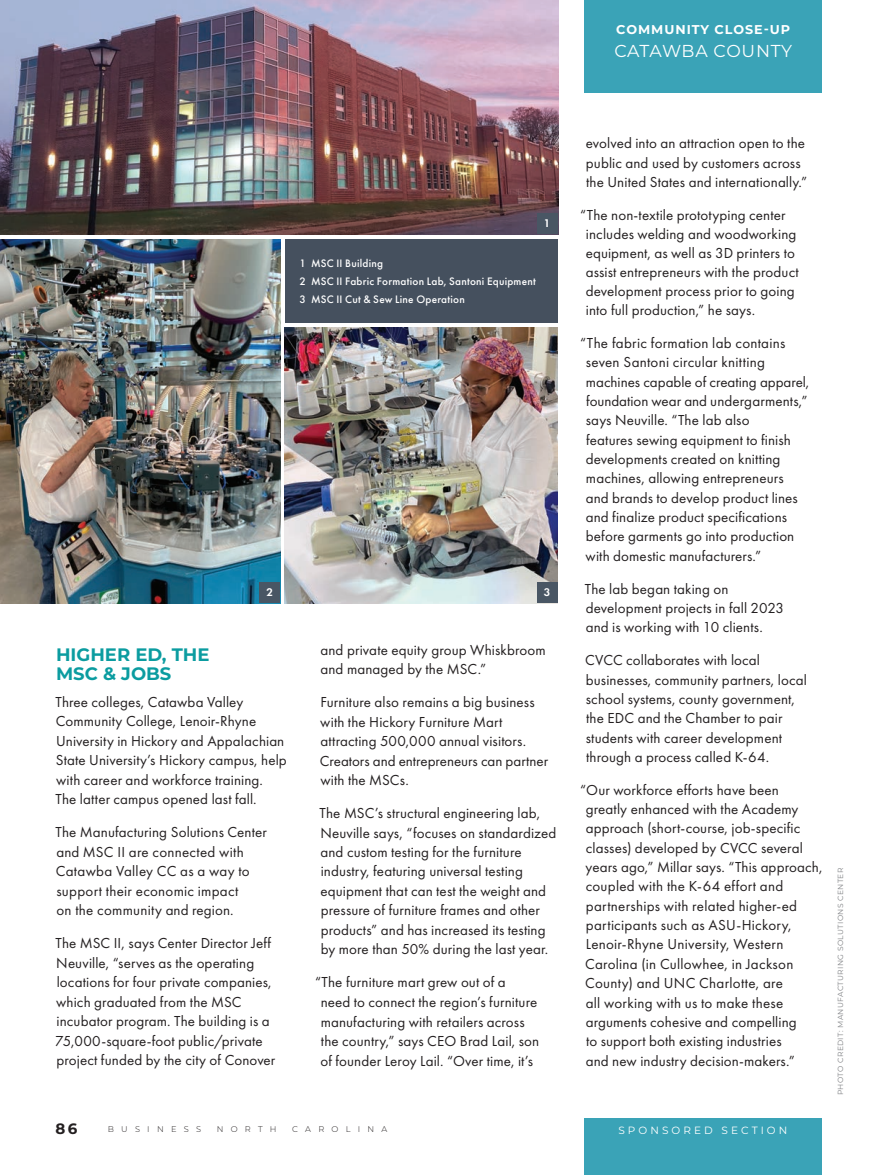
<style>
.page{position:relative;width:878px;height:1175px;background:#fff}
.page>*{position:absolute;margin:0;border:0;box-sizing:border-box;transform-origin:0 0}
.t1{font:700 18px/19.5px "Montserrat";color:#0b9ca0}
.t2{font:17.25px "Montserrat";letter-spacing:.025em;color:#fff}
.t3{font:15px/19.4px "Futura PT";letter-spacing:.01em;color:#231f20}
.t4{font:700 15px "Montserrat";color:#231f20}
.t5{font:700 12.75px "Montserrat";letter-spacing:.075em;color:#fff}
.t6{font:600 11.55px "Futura PT";color:#fff}
.t7{font:500 11.25px/18px "Futura PT";letter-spacing:.02em;color:#fff}
.t8{font:10.5px "Montserrat";letter-spacing:.29em;color:#fff}
.t9{font:300 8.25px "Montserrat";letter-spacing:.88em;color:#231f20}
.t10{font:7.5px "Montserrat";letter-spacing:.05em;color:#808285}
</style>
<div class="page">
<div style="left:584px;top:1118px;width:237px;height:56px;background:#3aa3b7"></div>
<div style="left:584px;top:0;width:237px;height:93px;background:#3aa3b7"></div>
<div style="left:285px;top:239px;width:272px;height:83px;background:#45505e"></div>
<img style="left:285px;top:327px;width:272px;height:276px">
<img style="left:0;top:239px;width:280px;height:364px">
<img style="left:0;top:0;width:558px;height:234px">
<div style="left:259px;top:582px;width:21px;height:21px;background:#495664"></div>
<div style="left:536px;top:582px;width:21px;height:21px;background:#495664"></div>
<div style="left:536px;top:213px;width:21px;height:21px;background:#495664"></div>
<p class="t5" style="left:616px;top:20px;width:175px">COMMUNITY CLOSE-UP</p>
<p class="t2" style="left:614px;top:39px;width:179px">CATAWBA COUNTY</p>
<p class="t6" style="left:543px;top:216px;width:8px">1</p>
<p class="t7" style="left:299px;top:254px;width:238px">1 MSC II Building<br>2 MSC II Fabric Formation Lab, Santoni Equipment<br>3 MSC II Cut &amp; Sew Line Operation</p>
<p class="t6" style="left:266px;top:585px;width:8px">2</p>
<p class="t6" style="left:543px;top:585px;width:8px">3</p>
<p class="t1" style="left:56px;top:644px;width:155px">HIGHER ED, THE<br>MSC &amp; JOBS</p>
<p class="t3" style="left:55px;top:691px;width:233px">Three colleges, Catawba Valley Community College, Lenoir-Rhyne University in Hickory and Appalachian State University’s Hickory campus, help with career and workforce training.<br>The latter campus opened last fall.</p>
<p class="t3" style="left:55px;top:822px;width:213px">The Manufacturing Solutions Center and MSC II are connected with<br>Catawba Valley CC as a way to support their economic impact<br>on the community and region.</p>
<p class="t3" style="left:55px;top:933px;width:222px">The MSC II, says Center Director Jeff Neuville, “serves as the operating locations for four private companies, which graduated from the MSC incubator program. The building is a 75,000-square-foot public/private project funded by the city of Conover</p>
<p class="t3" style="left:320px;top:640px;width:227px">and private equity group Whiskbroom and managed by the MSC.”</p>
<p class="t3" style="left:320px;top:692px;width:230px">Furniture also remains a big business with the Hickory Furniture Mart attracting 500,000 annual visitors.<br>Creators and entrepreneurs can partner with the MSCs.</p>
<p class="t3" style="left:319px;top:803px;width:238px">The MSC’s structural engineering lab, Neuville says, “focuses on standardized and custom testing for the furniture industry, featuring universal testing equipment that can test the weight and pressure of furniture frames and other products” and has increased its testing by more than 50% during the last year.</p>
<p class="t3" style="left:320px;top:972px;width:220px;text-indent:-5px">“The furniture mart grew out of a need to connect the region’s furniture manufacturing with retailers across the country,” says CEO Brad Lail, son of founder Leroy Lail. “Over time, it’s</p>
<p class="t3" style="left:585px;top:134px;width:223px">evolved into an attraction open to the public and used by customers across the United States and internationally.”</p>
<p class="t3" style="left:585px;top:205px;width:214px;text-indent:-5px">“The non-textile prototyping center includes welding and woodworking equipment, as well as 3D printers to assist entrepreneurs with the product development process prior to going into full production,” he says.</p>
<p class="t3" style="left:585px;top:333px;width:225px;text-indent:-5px">“The fabric formation lab contains seven Santoni circular knitting machines capable of creating apparel, foundation wear and undergarments,” says Neuville. “The lab also<br>features sewing equipment to finish developments created on knitting machines, allowing entrepreneurs and brands to develop product lines and finalize product specifications before garments go into production with domestic manufacturers.”</p>
<p class="t3" style="left:584px;top:579px;width:201px">The lab began taking on development projects in fall 2023 and is working with 10 clients.</p>
<p class="t3" style="left:585px;top:650px;width:223px">CVCC collaborates with local businesses, community partners, local school systems, county government, the EDC and the Chamber to pair students with career development through a process called K-64.</p>
<p class="t3" style="left:585px;top:780px;width:239px;text-indent:-5px">“Our workforce efforts have been greatly enhanced with the Academy approach (short-course, job-specific classes) developed by CVCC several years ago,” Millar says. “This approach, coupled with the K-64 effort and partnerships with related higher-ed participants such as ASU-Hickory, Lenoir-Rhyne University, Western Carolina (in Cullowhee, in Jackson County) and UNC Charlotte, are<br>all working with us to make these arguments cohesive and compelling<br>to support both existing industries<br>and new industry decision-makers.”</p>
<p class="t4" style="left:55px;top:1117px;width:23px">86</p>
<p class="t9" style="left:108px;top:1123px;width:95px">BUSINESS</p>
<p class="t9" style="left:217px;top:1123px;width:61px">NORTH</p>
<p class="t9" style="left:292px;top:1123px;width:97px">CAROLINA</p>
<p class="t8" style="left:618px;top:1122px;width:170px">SPONSORED SECTION</p>
<p class="t10" style="left:835px;top:1095px;width:229px;rotate:-90deg">PHOTO CREDIT: MANUFACTURING SOLUTIONS CENTER</p>
</div>
